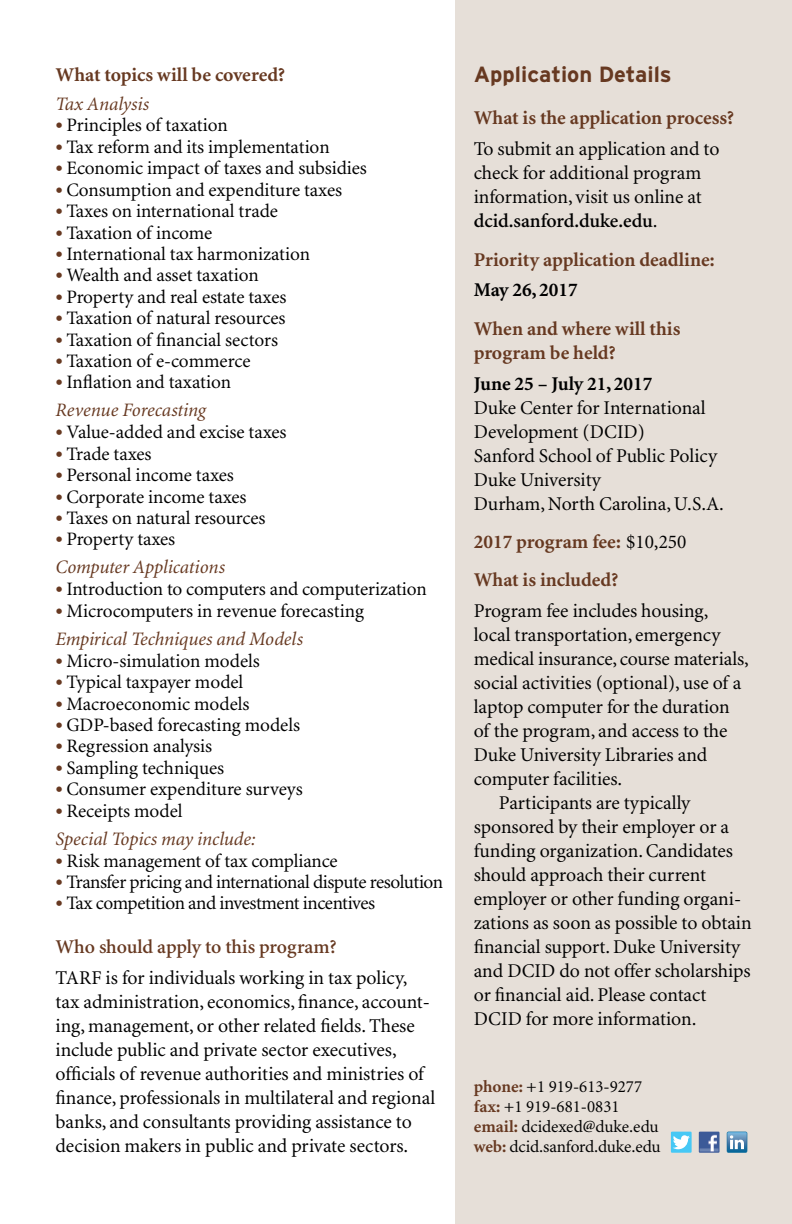
<style>
.page{position:relative;width:792px;height:1224px;background:#fff}
.page>*{position:absolute;margin:0;border:0;box-sizing:border-box;transform-origin:0 0}
.t1{font:700 22px "Interstate";color:#673921}
.t2{font:19.6px/24px "Minion MM 367 585 9";letter-spacing:-.005em;color:#000}
.t3{font:19.6px/24px "Minion MM 578 585 9";letter-spacing:-.005em;color:#673921}
.t4{font:19.6px "Minion MM 485 585 9";letter-spacing:-.005em;color:#673921}
.t5{font:19.6px "Minion MM 578 585 9";color:#000}
.t6{font:19.6px "Minion MM 485 585 9";letter-spacing:-.005em;color:#000}
.t7{font:19px "Minion MM 367 585 9";letter-spacing:-.005em;color:#000}
.t8{font:19px "Minion MM It 367 585 9";letter-spacing:-.01em;color:#673921}
.t9{font:19px "Minion MM 367 585 9";letter-spacing:-.025em;color:#000}
.t10{font:17px/20px "Minion MM 367 585 8";letter-spacing:-.005em;color:#000}
.s1{font-family:"Minion MM 578 585 12";font-size:24px;color:#673921}
.s2{font-family:"Minion MM 367 585 9"}
.s3{font-family:"Minion MM 367 585 9";color:#000}
.s4{font-family:"Minion MM 578 585 8";color:#673921}
</style>
<div class="page">
<div style="left:455px;top:0;width:337px;height:1224px;background:#e6dfd8"></div>
<svg style="left:699px;top:1132px;width:21px;height:21px"></svg>
<svg style="left:727px;top:1132px;width:20px;height:21px"></svg>
<div style="left:671px;top:1132px;width:21px;height:21px;background:#46c8f5"></div>
<img style="left:699px;top:1132px;width:19px;height:20px">
<svg style="left:673px;top:1135px;width:17px;height:14px"></svg>
<p class="t3" style="left:56px;top:64px;width:231px">What topics will be covered?</p>
<p class="t8" style="left:56px;top:94px;width:95px">Tax Analysis</p>
<p class="t7" style="left:56px;top:115px;width:174px"><span class="s1">•</span> Principles of taxation</p>
<p class="t7" style="left:56px;top:137px;width:276px"><span class="s1">•</span> Tax reform and its implementation</p>
<p class="t7" style="left:56px;top:159px;width:313px"><span class="s1">•</span> Economic impact of taxes and subsidies</p>
<p class="t7" style="left:56px;top:180px;width:288px"><span class="s1">•</span> Consumption and expenditure taxes</p>
<p class="t7" style="left:56px;top:201px;width:224px"><span class="s1">•</span> Taxes on international trade</p>
<p class="t7" style="left:56px;top:223px;width:158px"><span class="s1">•</span> Taxation of income</p>
<p class="t7" style="left:56px;top:244px;width:256px"><span class="s1">•</span> International tax harmonization</p>
<p class="t7" style="left:56px;top:266px;width:205px"><span class="s1">•</span> Wealth and asset taxation</p>
<p class="t7" style="left:56px;top:287px;width:232px"><span class="s1">•</span> Property and real estate taxes</p>
<p class="t7" style="left:56px;top:308px;width:231px"><span class="s1">•</span> Taxation of natural resources</p>
<p class="t7" style="left:56px;top:330px;width:224px"><span class="s1">•</span> Taxation of financial sectors</p>
<p class="t7" style="left:56px;top:351px;width:196px"><span class="s1">•</span> Taxation of e-commerce</p>
<p class="t7" style="left:56px;top:373px;width:177px"><span class="s1">•</span> Inflation and taxation</p>
<p class="t8" style="left:56px;top:400px;width:152px">Revenue Forecasting</p>
<p class="t7" style="left:56px;top:423px;width:232px"><span class="s1">•</span> Value-added and excise taxes</p>
<p class="t7" style="left:56px;top:444px;width:98px"><span class="s1">•</span> Trade taxes</p>
<p class="t7" style="left:56px;top:465px;width:180px"><span class="s1">•</span> Personal income taxes</p>
<p class="t7" style="left:56px;top:487px;width:192px"><span class="s1">•</span> Corporate income taxes</p>
<p class="t7" style="left:56px;top:508px;width:211px"><span class="s1">•</span> Taxes on natural resources</p>
<p class="t7" style="left:56px;top:530px;width:121px"><span class="s1">•</span> Property taxes</p>
<p class="t8" style="left:56px;top:557px;width:171px">Computer Applications</p>
<p class="t7" style="left:56px;top:580px;width:373px"><span class="s1">•</span> Introduction to computers and computerization</p>
<p class="t7" style="left:56px;top:601px;width:310px"><span class="s1">•</span> Microcomputers in revenue forecasting</p>
<p class="t8" style="left:56px;top:629px;width:249px">Empirical Techniques and Models</p>
<p class="t7" style="left:56px;top:651px;width:206px"><span class="s1">•</span> Micro-simulation models</p>
<p class="t7" style="left:56px;top:672px;width:189px"><span class="s1">•</span> Typical taxpayer model</p>
<p class="t7" style="left:56px;top:694px;width:195px"><span class="s1">•</span> Macroeconomic models</p>
<p class="t7" style="left:56px;top:715px;width:246px"><span class="s1">•</span> GDP-based forecasting models</p>
<p class="t7" style="left:56px;top:737px;width:158px"><span class="s1">•</span> Regression analysis</p>
<p class="t7" style="left:56px;top:758px;width:170px"><span class="s1">•</span> Sampling techniques</p>
<p class="t7" style="left:56px;top:779px;width:249px"><span class="s1">•</span> Consumer expenditure surveys</p>
<p class="t7" style="left:56px;top:801px;width:128px"><span class="s1">•</span> Receipts model</p>
<p class="t8" style="left:56px;top:829px;width:202px">Special Topics may include:</p>
<p class="t7" style="left:56px;top:851px;width:284px"><span class="s1">•</span> Risk management of tax compliance</p>
<p class="t9" style="left:56px;top:872px;width:389px"><span class="s1">•</span> Transfer pricing and international dispute resolution</p>
<p class="t9" style="left:56px;top:894px;width:321px"><span class="s1">•</span> Tax competition and investment incentives</p>
<p class="t4" style="left:56px;top:937px;width:282px">Who should apply to this program?</p>
<p class="t2" style="left:56px;top:966px;width:381px">TARF is for individuals working in tax policy, tax administration, economics, finance, account&shy;ing, management, or other related fields. These include public and private sector executives, officials of revenue authorities and ministries of finance, professionals in multilateral and regional banks, and consultants providing assistance to decision makers in public and private sectors.</p>
<p class="t1" style="left:474px;top:62px;width:199px">Application Details</p>
<p class="t3" style="left:474px;top:107px;width:262px">What is the application process?</p>
<p class="t2" style="left:474px;top:137px;width:247px">To submit an application and to check for additional program information, visit us online at</p>
<p class="t6" style="left:474px;top:211px;width:185px">dcid.sanford.duke.edu<span class="s2">.</span></p>
<p class="t3" style="left:474px;top:248px;width:242px">Priority application deadline:</p>
<p class="t5" style="left:474px;top:280px;width:106px">May 26, 2017</p>
<p class="t3" style="left:474px;top:317px;width:208px">When and where will this program be held?</p>
<p class="t5" style="left:474px;top:373px;width:180px">June 25 – July 21, 2017</p>
<p class="t2" style="left:474px;top:396px;width:252px">Duke Center for International<br>Development (DCID)<br>Sanford School of Public Policy<br>Duke University<br>Durham, North Carolina, U.S.A.</p>
<p class="t3" style="left:474px;top:523px;width:214px;line-height:38.4px">2017 program fee: <span class="s3">$10,250<br></span>What is included?</p>
<p class="t2" style="left:474px;top:599px;width:236px">Program fee includes housing,</p>
<p class="t2" style="left:474px;top:623px;width:248px">local transportation, emergency</p>
<p class="t2" style="left:474px;top:647px;width:277px">medical insurance, course materials,</p>
<p class="t2" style="left:474px;top:671px;width:269px">social activities (optional), use of a</p>
<p class="t2" style="left:474px;top:695px;width:258px">laptop computer for the duration</p>
<p class="t2" style="left:474px;top:719px;width:255px">of the program, and access to the</p>
<p class="t2" style="left:474px;top:743px;width:235px">Duke University Libraries and</p>
<p class="t2" style="left:474px;top:767px;width:150px">computer facilities.</p>
<p class="t2" style="left:499px;top:791px;width:193px">Participants are typically</p>
<p class="t2" style="left:474px;top:815px;width:257px">sponsored by their employer or a</p>
<p class="t2" style="left:474px;top:839px;width:261px">funding organization. Candidates</p>
<p class="t2" style="left:474px;top:863px;width:234px">should approach their current</p>
<p class="t2" style="left:474px;top:887px;width:269px">employer or other funding organi-</p>
<p class="t2" style="left:474px;top:911px;width:279px">zations as soon as possible to obtain</p>
<p class="t2" style="left:474px;top:935px;width:268px">financial support. Duke University</p>
<p class="t2" style="left:474px;top:959px;width:278px">and DCID do not offer scholarships</p>
<p class="t2" style="left:474px;top:983px;width:234px">or financial aid. Please contact</p>
<p class="t2" style="left:474px;top:1007px;width:224px">DCID for more information.</p>
<p class="t10" style="left:474px;top:1077px;width:188px"><span class="s4">phone:</span> +1 919-613-9277 <span class="s4">fax:</span> +1 919-681-0831 <span class="s4">email:</span> dcidexed@duke.edu <span class="s4">web:</span> dcid.sanford.duke.edu</p>
</div>
